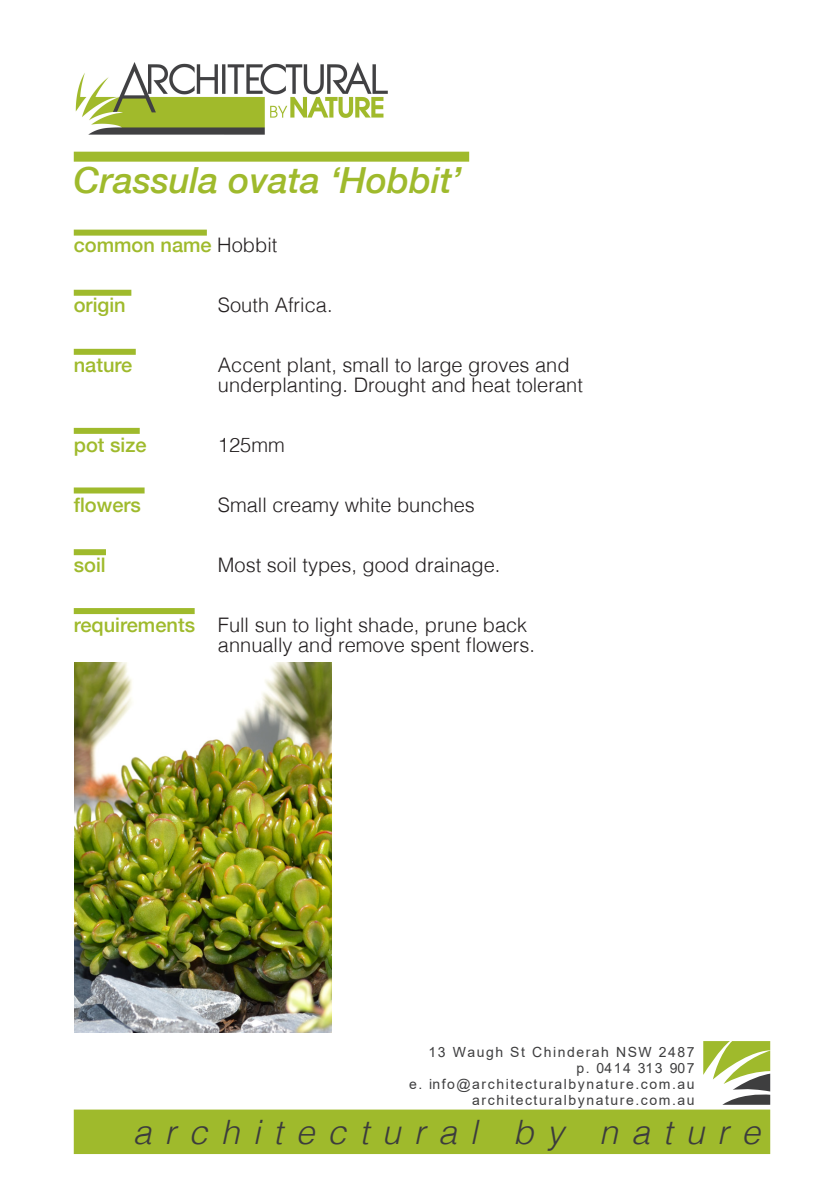
<style>
.page{position:relative;width:840px;height:1191px;background:#fff}
.page>*{position:absolute;margin:0;border:0;box-sizing:border-box;transform-origin:0 0}
.t1{font:italic 500 36px "Helvetica Neue";color:#9fba2c}
.t2{font:italic 300 33.6px "Helvetica";letter-spacing:.39em;color:#3c3c3d}
.t3{font:300 20px/20px "Helvetica";color:#231f20}
.t4{font:500 20px "Helvetica Neue";color:#9fba2c}
.t5{font:14px/16.2px "Arial";letter-spacing:.11em;color:#3e3e3f;text-align:right}
.s1{font-family:"Helvetica";font-weight:300;color:#231f20}
.s2{font-family:"Helvetica Neue";font-weight:500;color:#9fba2c}
</style>
<div class="page">
<svg style="left:703px;top:1041px;width:66px;height:63px"></svg>
<div style="left:74px;top:1109px;width:695px;height:45px;background:#9fba2c;border:2px solid #9fba2c"></div>
<div style="left:74px;top:230px;width:133px;height:6px;background:#9fba2c"></div>
<div style="left:74px;top:608px;width:120px;height:6px;background:#9fba2c"></div>
<div style="left:74px;top:549px;width:32px;height:6px;background:#9fba2c"></div>
<div style="left:74px;top:290px;width:57px;height:6px;background:#9fba2c"></div>
<div style="left:74px;top:487px;width:70px;height:6px;background:#9fba2c"></div>
<div style="left:74px;top:428px;width:66px;height:6px;background:#9fba2c"></div>
<div style="left:74px;top:349px;width:62px;height:6px;background:#9fba2c"></div>
<div style="left:74px;top:152px;width:395px;height:10px;background:#9fba2c"></div>
<img style="left:75px;top:662px;width:256px;height:370px">
<img style="left:75px;top:62px;width:313px;height:73px">
<p class="t1" style="left:74px;top:149px;width:390px">Crassula ovata ‘Hobbit’</p>
<p class="t4" style="left:74px;top:229px;width:205px">common name <span class="s1">Hobbit</span></p>
<p class="t4" style="left:74px;top:289px;width:53px">origin</p>
<p class="t3" style="left:218px;top:294px;width:116px">South Africa.</p>
<p class="t4" style="left:74px;top:349px;width:60px">nature</p>
<p class="t3" style="left:218px;top:354px;width:366px">Accent plant, small to large groves and underplanting. Drought and heat tolerant</p>
<p class="t4" style="left:74px;top:429px;width:74px">pot size</p>
<p class="t3" style="left:218px;top:434px;width:68px">125mm</p>
<p class="t4" style="left:74px;top:489px;width:69px">flowers</p>
<p class="t3" style="left:218px;top:494px;width:258px">Small creamy white bunches</p>
<p class="t4" style="left:74px;top:549px;width:33px">soil</p>
<p class="t3" style="left:218px;top:554px;width:284px">Most soil types, good drainage.</p>
<p class="t3" style="left:218px;top:614px;width:318px;text-indent:-144px"><span class="s2">requirements</span> Full sun to light shade, prune back annually and remove spent flowers.</p>
<p class="t5" style="left:409px;top:1043px;width:287px">13 Waugh St Chinderah NSW 2487<br>p. 0414 313 907<br>e. info@architecturalbynature.com.au architecturalbynature.com.au</p>
<p class="t2" style="left:133px;top:1103px;width:628px">architectural by nature</p>
</div>
